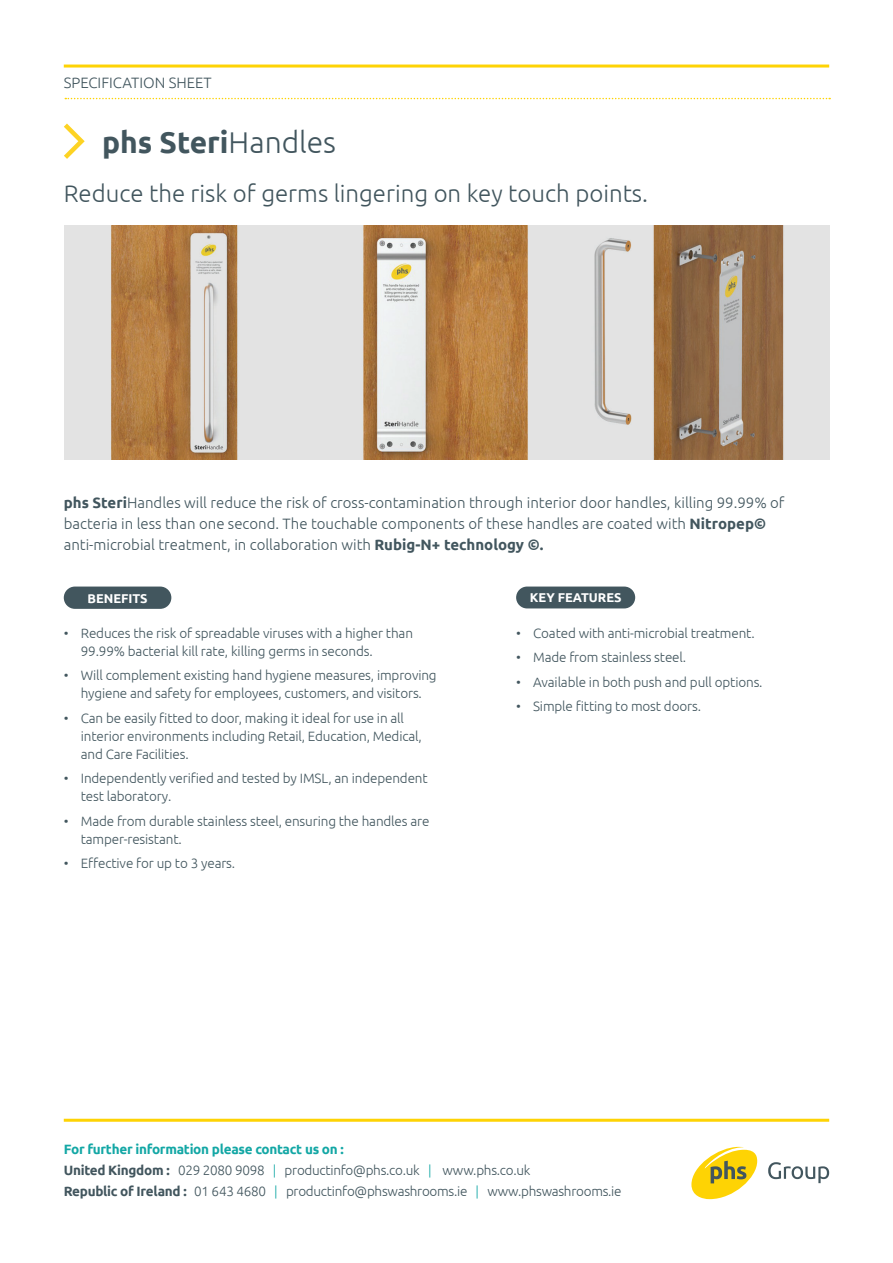
<style>
.page{position:relative;width:893px;height:1263px;background:#fff}
.page>*{position:absolute;margin:0;border:0;box-sizing:border-box;transform-origin:0 0}
.t1{font:700 30px "Ubuntu";color:#42565e}
.t2{font:300 24px "Ubuntu";color:#42565e}
.Category_Name{font:300 15px/21px "Ubuntu";color:#42565e}
.t3{font:300 13.5px/18px "Ubuntu";letter-spacing:-.01em;color:#42565e}
.t4{font:700 13.5px "Ubuntu";letter-spacing:-.02em;color:#13a7a5}
.t5{font:700 12.75px "Ubuntu";color:#fff}
.s1{font-weight:300}
.s2{font-weight:700}
.s3{color:#13a7a5}
</style>
<div class="page">
<hr style="left:64px;top:65px;width:765px;height:3px;background:#fed304">
<svg style="left:65px;top:98px;width:765px;height:1px"></svg>
<div style="left:516px;top:586px;width:119px;height:22px;background:#42565e;border-radius:11px"></div>
<div style="left:64px;top:586px;width:107px;height:23px;background:#42565e;border-radius:11px"></div>
<svg style="left:691px;top:1147px;width:66px;height:52px"></svg>
<svg style="left:768px;top:1162px;width:61px;height:21px"></svg>
<hr style="left:64px;top:1119px;width:765px;height:3px;background:#fed304">
<img style="left:65px;top:226px;width:764px;height:234px">
<svg style="left:64px;top:124px;width:21px;height:35px"></svg>
<p class="Category_Name" style="left:64px;top:72px;width:149px">SPECIFICATION SHEET</p>
<p class="t1" style="left:102px;top:124px;width:236px">phs Steri<span class="s1">Handles</span></p>
<p class="t2" style="left:64px;top:179px;width:586px">Reduce the risk of germs lingering on key touch points.</p>
<p class="Category_Name" style="left:64px;top:492px;width:722px"><span class="s2">phs Steri</span>Handles will reduce the risk of cross-contamination through interior door handles, killing 99.99% of bacteria in less than one second. The touchable components of these handles are coated with <span class="s2">Nitropep© </span>anti-microbial treatment, in collaboration with <span class="s2">Rubig-N+ technology ©.</span></p>
<p class="t5" style="left:87px;top:590px;width:62px">BENEFITS</p>
<p class="t5" style="left:530px;top:590px;width:93px">KEY FEATURES</p>
<p class="t3" style="left:81px;top:624px;width:334px;text-indent:-17px">• Reduces the risk of spreadable viruses with a higher than<br>99.99% bacterial kill rate, killing germs in seconds.</p>
<p class="t3" style="left:64px;top:666px;width:374px;text-align:center">• Will complement existing hand hygiene measures, improving hygiene and safety for employees, customers, and visitors.</p>
<p class="t3" style="left:81px;top:709px;width:343px;text-indent:-17px">• Can be easily fitted to door, making it ideal for use in all interior environments including Retail, Education, Medical, and Care Facilities.</p>
<p class="t3" style="left:81px;top:769px;width:348px;text-indent:-17px">• Independently verified and tested by IMSL, an independent test laboratory.</p>
<p class="t3" style="left:81px;top:811px;width:350px;text-indent:-17px">• Made from durable stainless steel, ensuring the handles are tamper-resistant.</p>
<p class="t3" style="left:64px;top:854px;width:173px">• Effective for up to 3 years.</p>
<p class="t3" style="left:516px;top:624px;width:240px">• Coated with anti-microbial treatment.</p>
<p class="t3" style="left:516px;top:648px;width:172px">• Made from stainless steel.</p>
<p class="t3" style="left:516px;top:673px;width:248px">• Available in both push and pull options.</p>
<p class="t3" style="left:516px;top:697px;width:186px">• Simple fitting to most doors.</p>
<p class="t4" style="left:64px;top:1141px;width:282px">For further information please contact us on :</p>
<p class="t3" style="left:64px;top:1160px;width:468px"><span class="s2">United Kingdom :</span> 029 2080 9098 <span class="s3">|</span> productinfo@phs.co.uk <span class="s3">|</span> www.phs.co.uk</p>
<p class="t3" style="left:64px;top:1181px;width:559px"><span class="s2">Republic of Ireland :</span> 01 643 4680 <span class="s3">|</span> productinfo@phswashrooms.ie <span class="s3">|</span> www.phswashrooms.ie</p>
</div>
